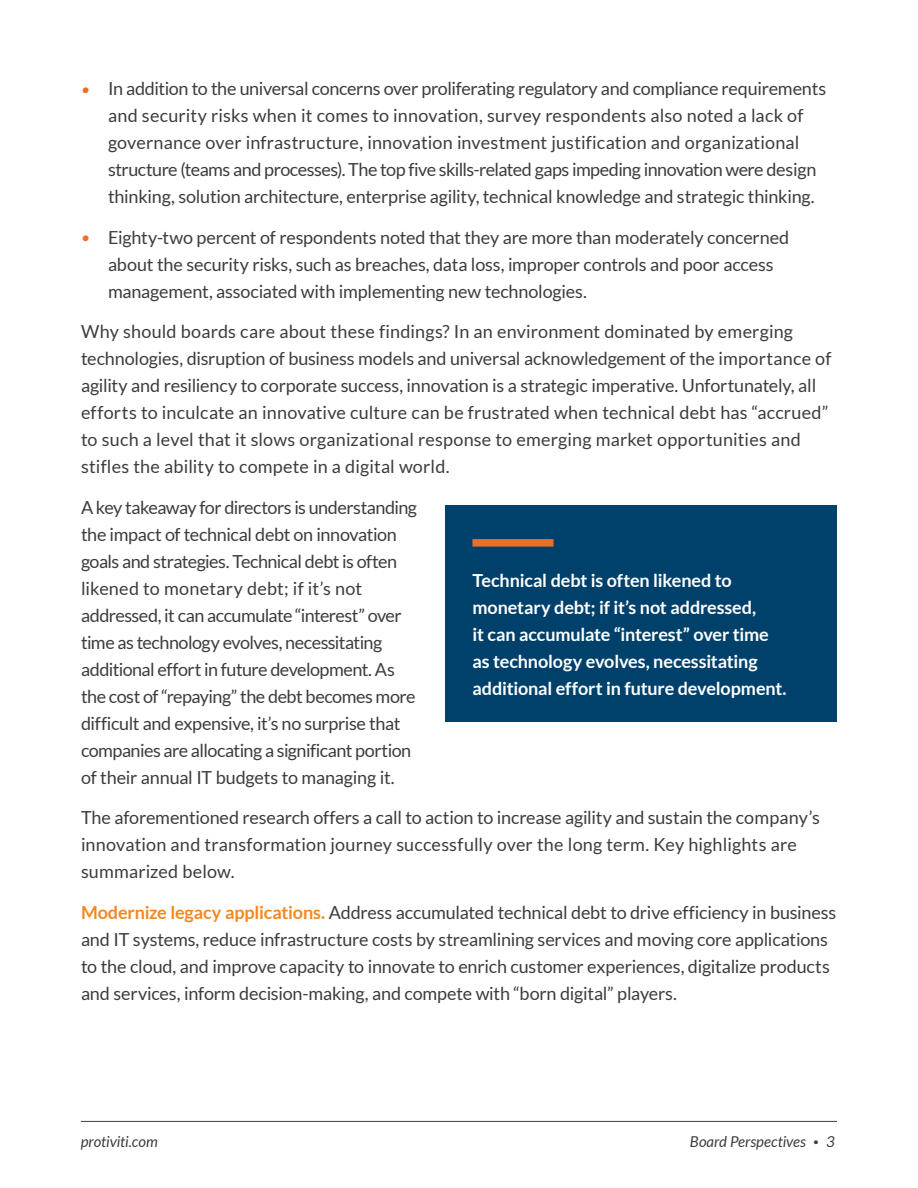
<style>
.page{position:relative;width:918px;height:1188px;background:#fff}
.page>*{position:absolute;margin:0;border:0;box-sizing:border-box;transform-origin:0 0}
.Body_Text_-_12_18{font:18px/27px "Lato";letter-spacing:-.01em;color:#3c3d3e}
.Body_Intro_-_12_18{font:700 18px/27px "Lato";letter-spacing:-.01em;color:#fff}
.t1{font:italic 15px "Lato";letter-spacing:-.005em;color:#3c3d3e}
.s1{font-family:"Merriweather";font-weight:700;font-size:21px;color:#ea7024}
.s2{font-weight:700;color:#f5871f}
.s3{font-weight:700;font-style:normal;font-size:9px}
</style>
<div class="page">
<hr style="left:81px;top:1121px;width:756px;height:1px;background:#3c3d3e">
<div style="left:446px;top:505px;width:391px;height:217px;background:#00416b"></div>
<div style="left:472px;top:539px;width:82px;height:8px;background:#ea7024"></div>
<p class="Body_Text_-_12_18" style="left:108px;top:75px;width:720px;text-indent:-27px"><span class="s1">•</span> In addition to the universal concerns over proliferating regulatory and compliance requirements and security risks when it comes to innovation, survey respondents also noted a lack of governance over infrastructure, innovation investment justification and organizational structure (teams and processes). The top five skills-related gaps impeding innovation were design thinking, solution architecture, enterprise agility, technical knowledge and strategic thinking.</p>
<p class="Body_Text_-_12_18" style="left:108px;top:224px;width:683px;text-indent:-27px"><span class="s1">•</span> Eighty-two percent of respondents noted that they are more than moderately concerned about the security risks, such as breaches, data loss, improper controls and poor access management, associated with implementing new technologies.</p>
<p class="Body_Text_-_12_18" style="left:81px;top:318px;width:752px">Why should boards care about these findings? In an environment dominated by emerging technologies, disruption of business models and universal acknowledgement of the importance of agility and resiliency to corporate success, innovation is a strategic imperative. Unfortunately, all efforts to inculcate an innovative culture can be frustrated when technical debt has “accrued” to such a level that it slows organizational response to emerging market opportunities and stifles the ability to compete in a digital world.</p>
<p class="Body_Text_-_12_18" style="left:81px;top:494px;width:338px">A key takeaway for directors is understanding the impact of technical debt on innovation goals and strategies. Technical debt is often likened to monetary debt; if it’s not addressed, it can accumulate “interest” over time as technology evolves, necessitating additional effort in future development. As the cost of “repaying” the debt becomes more difficult and expensive, it’s no surprise that companies are allocating a significant portion of their annual IT budgets to managing it.</p>
<p class="Body_Text_-_12_18" style="left:81px;top:804px;width:740px">The aforementioned research offers a call to action to increase agility and sustain the company’s innovation and transformation journey successfully over the long term. Key highlights are summarized below.</p>
<p class="Body_Text_-_12_18" style="left:81px;top:899px;width:757px"><span class="s2">Modernize legacy applications.</span> Address accumulated technical debt to drive efficiency in business and IT systems, reduce infrastructure costs by streamlining services and moving core applications to the cloud, and improve capacity to innovate to enrich customer experiences, digitalize products and services, inform decision-making, and compete with “born digital” players.</p>
<p class="Body_Intro_-_12_18" style="left:472px;top:567px;width:316px">Technical debt is often likened to monetary debt; if it’s not addressed,<br>it can accumulate “interest” over time as technology evolves, necessitating additional effort in future development.</p>
<p class="t1" style="left:81px;top:1133px;width:78px">protiviti.com</p>
<p class="t1" style="left:690px;top:1133px;width:147px">Board Perspectives <span class="s3">•</span> 3</p>
</div>
